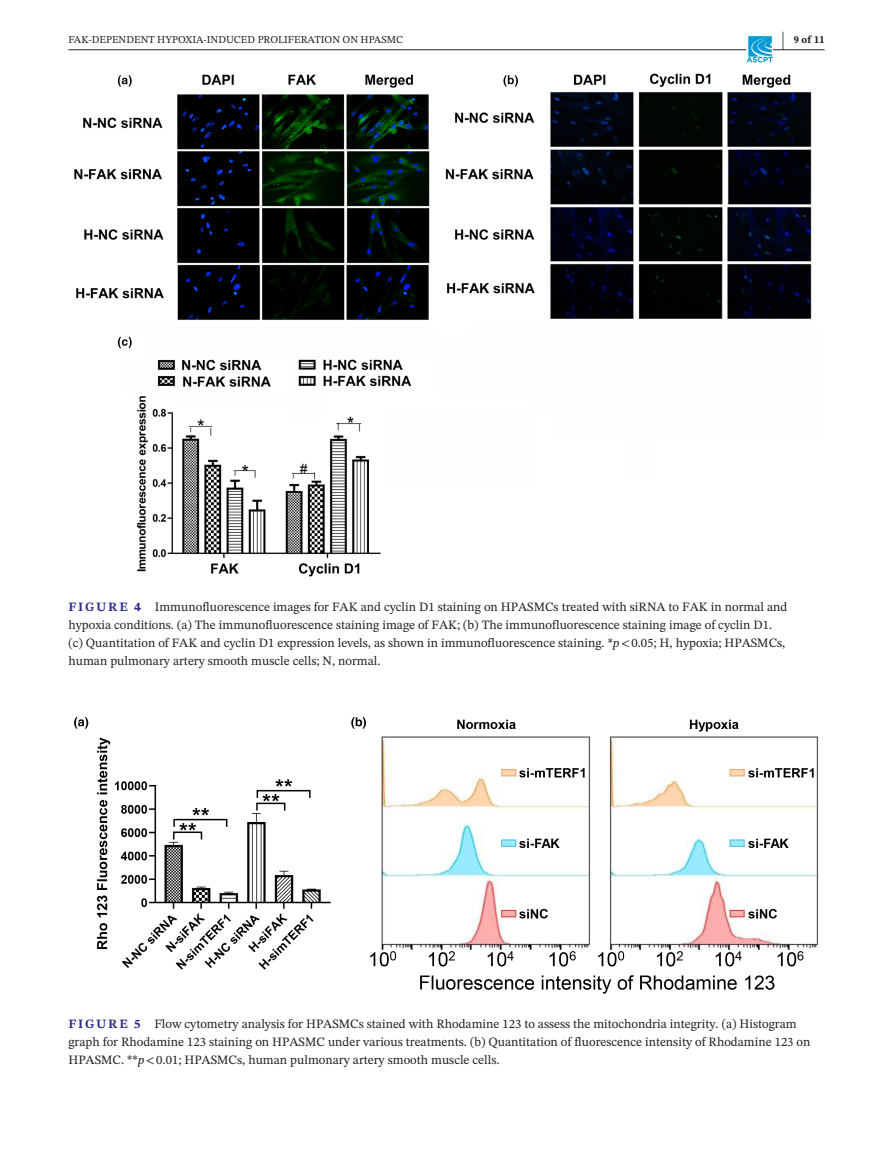
<style>
.page{position:relative;width:893px;height:1174px;background:#fff}
.page>*{position:absolute;margin:0;border:0;box-sizing:border-box;transform-origin:0 0}
.t1{font:700 21px "STIX Two Text";color:#231f20;scale:.42 1}
.t2{font:12.75px/18px "STIX Two Text";color:#231f20}
.t3{font:10.5px "STIX Two Text";color:#231f20}
.t4{font:700 10.5px "STIX Two Text";color:#231f20}
.s1{font-weight:700;color:#2c2d8c}
.s2{font-style:italic}
.s3{font-family:"STIX"}
</style>
<div class="page">
<hr style="left:68px;top:49px;width:756px;height:1px;background:#231f20">
<img style="left:747px;top:37px;width:25px;height:25px">
<img style="left:74px;top:73px;width:738px;height:504px">
<img style="left:74px;top:717px;width:745px;height:277px">
<h1 class="t1" style="left:782px;top:24px;width:8px">|</h1>
<p class="t3" style="left:68px;top:32px;width:336px">FAK-DEPENDENT HYPOXIA-INDUCED PROLIFERATION ON HPASMC</p>
<p class="t4" style="left:794px;top:32px;width:32px">9 of 11</p>
<p class="t2" style="left:68px;top:597px;width:720px"><span class="s1">FIGURE 4</span> Immunofluorescence images for FAK and cyclin D1 staining on HPASMCs treated with siRNA to FAK in normal and hypoxia conditions. (a) The immunofluorescence staining image of FAK; (b) The immunofluorescence staining image of cyclin D1. (c) Quantitation of FAK and cyclin D1 expression levels, as shown in immunofluorescence staining. *<span class="s2">p</span><span class="s3">&lt;</span>0.05; H, hypoxia; HPASMCs, human pulmonary artery smooth muscle cells; N, normal.</p>
<p class="t2" style="left:68px;top:1014px;width:743px"><span class="s1">FIGURE 5</span> Flow cytometry analysis for HPASMCs stained with Rhodamine 123 to assess the mitochondria integrity. (a) Histogram graph for Rhodamine 123 staining on HPASMC under various treatments. (b) Quantitation of fluorescence intensity of Rhodamine 123 on<br>HPASMC. **<span class="s2">p</span><span class="s3">&lt;</span>0.01; HPASMCs, human pulmonary artery smooth muscle cells.</p>
</div>
